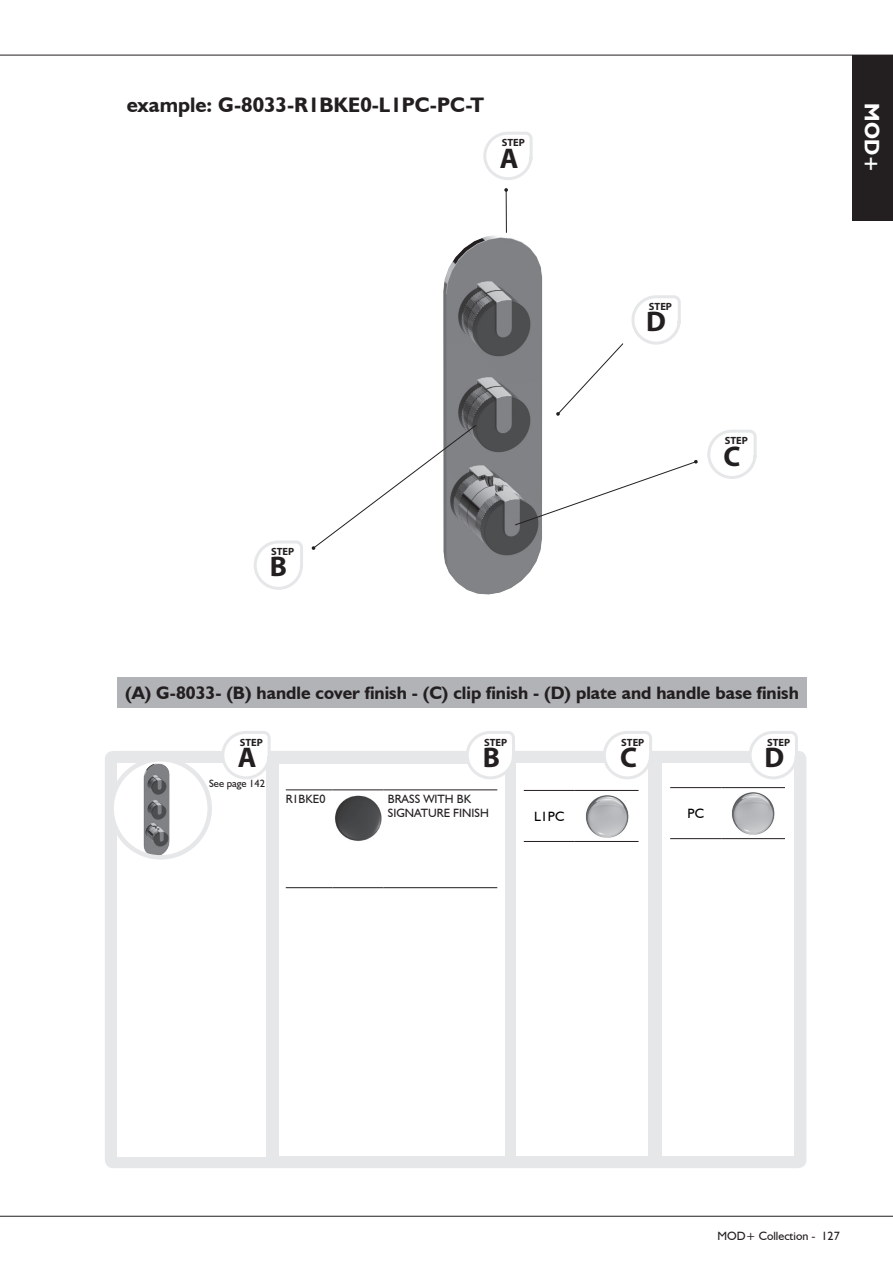
<style>
.page{position:relative;width:893px;height:1263px;background:#fff}
.page>*{position:absolute;margin:0;border:0;box-sizing:border-box;transform-origin:0 0}
.t1{font:700 28.5px "Myriad Pro";color:#231f20}
.t2{font:700 21px "Humanist 521 BT";color:#231f20}
.t3{font:700 21px "Humanist 521 BT";color:#fff}
.Styl_akapitowy_1{font:700 18px "Humanist 521 BT";color:#231f20}
.t4{font:13.5px "Humanist 521 BT";color:#000}
.t5{font:12px/13.5px "Humanist 521 BT";color:#231f20}
.t6{font:700 10.5px "Myriad Pro";color:#231f20}
.t7{font:10.5px "Humanist 521 BT";color:#231f20}
</style>
<div class="page">
<hr style="left:0;top:55px;width:893px;height:1px;background:#231f20">
<div style="left:852px;top:55px;width:41px;height:166px;background:#231f20"></div>
<hr style="left:0;top:1216px;width:893px;height:1px;background:#231f20">
<div style="left:105px;top:751px;width:701px;height:417px;background:#e6e7e9;border-radius:9px"></div>
<img style="left:443px;top:216px;width:181px;height:379px">
<hr style="left:506px;top:190px;width:1px;height:43px;background:#231f20">
<svg style="left:504px;top:188px;width:4px;height:4px"></svg>
<svg style="left:311px;top:425px;width:165px;height:125px"></svg>
<svg style="left:515px;top:460px;width:183px;height:65px"></svg>
<svg style="left:254px;top:540px;width:49px;height:50px"></svg>
<svg style="left:707px;top:430px;width:50px;height:49px"></svg>
<svg style="left:631px;top:295px;width:50px;height:50px"></svg>
<div style="left:662px;top:764px;width:132px;height:392px;background:#fff"></div>
<div style="left:118px;top:764px;width:148px;height:393px;background:#fff"></div>
<div style="left:279px;top:764px;width:226px;height:391px;background:#fff"></div>
<div style="left:516px;top:764px;width:132px;height:392px;background:#fff"></div>
<svg style="left:464px;top:677px;width:52px;height:102px"></svg>
<svg style="left:601px;top:677px;width:53px;height:102px"></svg>
<svg style="left:747px;top:677px;width:52px;height:102px"></svg>
<svg style="left:220px;top:677px;width:52px;height:102px"></svg>
<img style="left:112px;top:759px;width:98px;height:98px;border-radius:49px">
<div style="left:109px;top:757px;width:103px;height:103px;border:4px solid #e6e7e9;border-radius:50%"></div>
<hr style="left:286px;top:790px;width:47px;height:1px;background:#231f20">
<hr style="left:333px;top:790px;width:51px;height:1px;background:#231f20">
<hr style="left:384px;top:790px;width:113px;height:1px;background:#231f20">
<hr style="left:286px;top:887px;width:47px;height:1px;background:#231f20">
<hr style="left:333px;top:887px;width:51px;height:1px;background:#231f20">
<hr style="left:384px;top:887px;width:113px;height:1px;background:#231f20">
<img style="left:335px;top:795px;width:47px;height:46px">
<hr style="left:524px;top:790px;width:51px;height:1px;background:#231f20">
<hr style="left:575px;top:790px;width:64px;height:1px;background:#231f20">
<hr style="left:524px;top:841px;width:51px;height:1px;background:#231f20">
<hr style="left:575px;top:841px;width:64px;height:1px;background:#231f20">
<img style="left:586px;top:795px;width:43px;height:43px">
<hr style="left:670px;top:787px;width:51px;height:1px;background:#231f20">
<hr style="left:721px;top:787px;width:64px;height:1px;background:#231f20">
<hr style="left:670px;top:838px;width:51px;height:1px;background:#231f20">
<hr style="left:721px;top:838px;width:64px;height:1px;background:#231f20">
<img style="left:732px;top:792px;width:43px;height:43px">
<svg style="left:482px;top:54px;width:52px;height:126px"></svg>
<svg style="left:556px;top:343px;width:67px;height:73px"></svg>
<div style="left:118px;top:678px;width:689px;height:30px;background:#b2b3b7"></div>
<p class="t2" style="left:127px;top:92px;width:359px">example: G-8033-R1BKE0-L1PC-PC-T</p>
<p class="t6" style="left:502px;top:136px;width:25px">STEP</p>
<p class="t1" style="left:500px;top:139px;width:20px">A</p>
<p class="t6" style="left:271px;top:545px;width:25px">STEP</p>
<p class="t1" style="left:270px;top:548px;width:19px">B</p>
<p class="t6" style="left:649px;top:300px;width:25px">STEP</p>
<p class="t1" style="left:646px;top:303px;width:21px">D</p>
<p class="t6" style="left:725px;top:434px;width:25px">STEP</p>
<p class="t1" style="left:723px;top:437px;width:18px">C</p>
<p class="Styl_akapitowy_1" style="left:125px;top:681px;width:675px">(A) G-8033- (B) handle cover finish - (C) clip finish - (D) plate and handle base finish</p>
<p class="t6" style="left:240px;top:735px;width:25px">STEP</p>
<p class="t1" style="left:238px;top:739px;width:20px">A</p>
<p class="t7" style="left:209px;top:777px;width:58px">See page 142</p>
<p class="t6" style="left:484px;top:735px;width:25px">STEP</p>
<p class="t1" style="left:483px;top:739px;width:19px">B</p>
<p class="t5" style="left:286px;top:792px;width:41px">R1BKE0</p>
<p class="t5" style="left:388px;top:792px;width:103px">BRASS WITH BK<br>SIGNATURE FINISH</p>
<p class="t6" style="left:621px;top:735px;width:25px">STEP</p>
<p class="t1" style="left:620px;top:739px;width:18px">C</p>
<p class="t4" style="left:534px;top:808px;width:32px">L1PC</p>
<p class="t4" style="left:687px;top:805px;width:18px">PC</p>
<p class="t6" style="left:767px;top:735px;width:25px">STEP</p>
<p class="t1" style="left:764px;top:739px;width:21px">D</p>
<p class="t3" style="left:885px;top:103px;width:71px;rotate:90deg">MOD+</p>
<p class="t5" style="left:717px;top:1228px;width:124px">MOD+ Collection - 127</p>
</div>
